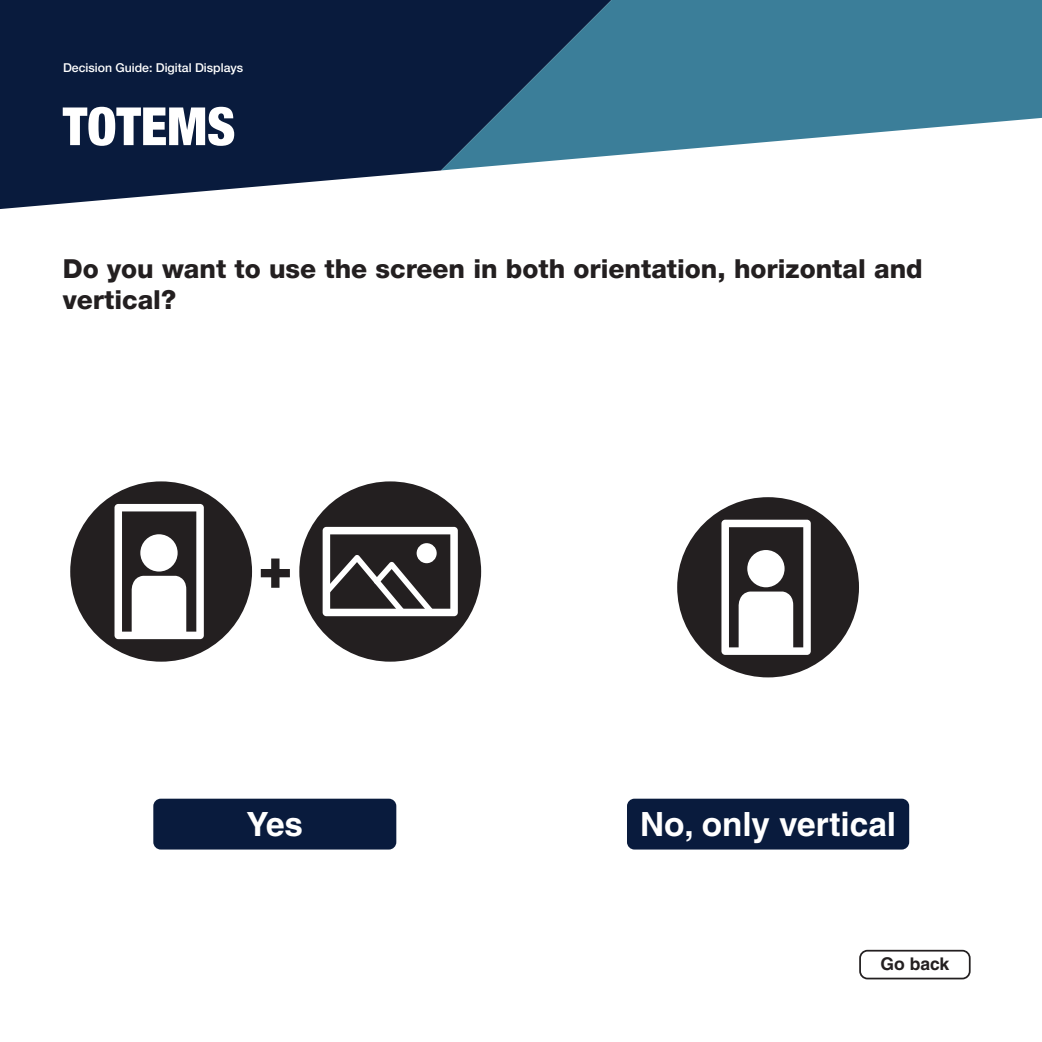
<style>
.page{position:relative;width:1042px;height:1042px;background:#fff}
.page>*{position:absolute;margin:0;border:0;box-sizing:border-box;transform-origin:0 0}
.t1{font:800 57.75px "Helvetica Neue LT Pro";color:#231f20}
.t2{font:900 condensed 52.68px "Helvetica Neue LT Pro";color:#fff}
.t3{font:700 33.43px "Helvetica LT Std";color:#fff}
.t4{font:800 26.25px/31.5px "Helvetica Neue LT Pro";color:#231f20}
.t5{font:700 17.5px "Helvetica LT Std";color:#231f20}
.t6{font:500 12.25px "Helvetica Neue LT Pro";color:#fff}
</style>
<div class="page">
<svg style="left:0;top:0;width:446px;height:209px;background:#20304f"></svg>
<svg style="left:441px;top:0;width:601px;height:170px;background:#52849c"></svg>
<div style="left:153px;top:798px;width:243px;height:51px;background:#091b3d;border-radius:7px"></div>
<div style="left:627px;top:798px;width:282px;height:51px;background:#091b3d;border-radius:7px"></div>
<div style="left:859px;top:950px;width:111px;height:29px;border:2px solid #231f20;border-radius:7px"></div>
<div style="left:299px;top:481px;width:182px;height:181px;background:#231f20;border-radius:50%"></div>
<svg style="left:323px;top:527px;width:135px;height:89px"></svg>
<div style="left:70px;top:481px;width:182px;height:181px;background:#231f20;border-radius:50%"></div>
<svg style="left:114px;top:504px;width:90px;height:135px"></svg>
<div style="left:677px;top:497px;width:182px;height:180px;background:#231f20;border-radius:50%"></div>
<svg style="left:721px;top:520px;width:90px;height:135px"></svg>
<p class="t6" style="left:63px;top:60px;width:182px">Decision Guide: Digital Displays</p>
<h2 class="t2" style="left:63px;top:95px;width:174px">TOTEMS</h2>
<p class="t4" style="left:63px;top:253px;width:861px">Do you want to use the screen in both orientation, horizontal and vertical?</p>
<h1 class="t1" style="left:258px;top:533px;width:36px">+</h1>
<p class="t3" style="left:246px;top:804px;width:58px">Yes</p>
<p class="t3" style="left:640px;top:804px;width:258px">No, only vertical</p>
<p class="t5" style="left:880px;top:953px;width:70px">Go back</p>
</div>
